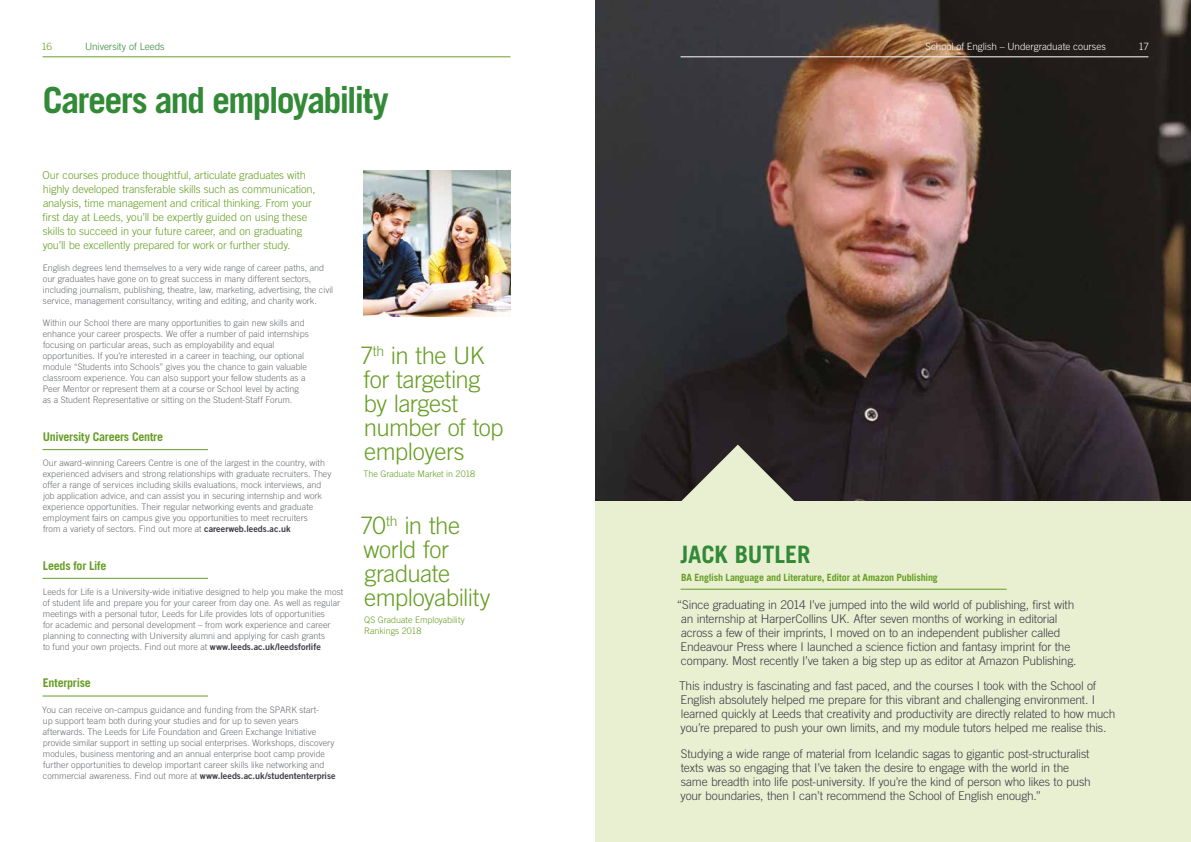
<style>
.page{position:relative;width:1191px;height:842px;background:#fff}
.page>*{position:absolute;margin:0;border:0;box-sizing:border-box;transform-origin:0 0}
.t1{font:700 36px "Trade Gothic";letter-spacing:-.05em;color:#328936}
.t2{font:300 24px/24px "Trade Gothic";letter-spacing:-.02em;color:#669e24}
.t3{font:700 24px "Trade Gothic";letter-spacing:-.01em;color:#328936}
.t4{font:300 12px/14px "Trade Gothic";letter-spacing:-.015em;color:#3b3c43}
.t5{font:700 12px "Trade Gothic";letter-spacing:-.02em;color:#669e24}
.t6{font:300 11px/14px "Trade Gothic";letter-spacing:-.01em;color:#669e24}
.t7{font:700 10px "Trade Gothic";letter-spacing:-.015em;color:#669e24}
.t8{font:300 10px "Trade Gothic";letter-spacing:-.005em;color:#fff}
.t9{font:300 10px "Trade Gothic";letter-spacing:-.005em;color:#328936}
.t10{font:300 10px "Trade Gothic";color:#669e24}
.t11{font:300 9px/11px "Trade Gothic";letter-spacing:-.005em;color:#6a6d71}
.t12{font:300 9px/11px "Trade Gothic";letter-spacing:-.005em;color:#669e24}
.s1{font-family:"Trade Gothic Bold Two";font-weight:400;color:#3b3c43}
</style>
<div class="page">
<hr style="left:43px;top:57px;width:467px;height:1px;background:#669e24">
<img style="left:595px;top:0;width:596px;height:502px">
<div style="left:595px;top:502px;width:596px;height:340px;background:#e9f0d2"></div>
<svg style="left:680px;top:445px;width:115px;height:57px"></svg>
<hr style="left:680px;top:589px;width:326px;height:1px;background:#669e24">
<hr style="left:680px;top:57px;width:468px;height:1px;background:#fff">
<hr style="left:43px;top:449px;width:165px;height:1px;background:#669e24">
<hr style="left:43px;top:578px;width:165px;height:1px;background:#669e24">
<hr style="left:43px;top:696px;width:165px;height:1px;background:#669e24">
<img style="left:364px;top:170px;width:146px;height:147px">
<p class="t10" style="left:42px;top:41px;width:12px">16</p>
<p class="t9" style="left:85px;top:41px;width:81px">University of Leeds</p>
<h1 class="t1" style="left:43px;top:78px;width:347px">Careers and employability</h1>
<p class="t6" style="left:43px;top:168px;width:274px">Our courses produce thoughtful, articulate graduates with highly developed transferable skills such as communication, analysis, time management and critical thinking. From your first day at Leeds, you’ll be expertly guided on using these skills to succeed in your future career, and on graduating you’ll be excellently prepared for work or further study.</p>
<p class="t11" style="left:43px;top:262px;width:292px">English degrees lend themselves to a very wide range of career paths, and our graduates have gone on to great success in many different sectors, including journalism, publishing, theatre, law, marketing, advertising, the civil service, management consultancy, writing and editing, and charity work.</p>
<p class="t11" style="left:43px;top:318px;width:267px">Within our School there are many opportunities to gain new skills and enhance your career prospects. We offer a number of paid internships focusing on particular areas, such as employability and equal opportunities. If you’re interested in a career in teaching, our optional module “Students into Schools” gives you the chance to gain valuable classroom experience. You can also support your fellow students as a Peer Mentor or represent them at a course or School level by acting as a Student Representative or sitting on the Student-Staff Forum.</p>
<h3 class="t5" style="left:43px;top:429px;width:122px">University Careers Centre</h3>
<p class="t11" style="left:43px;top:457px;width:290px">Our award-winning Careers Centre is one of the largest in the country, with experienced advisers and strong relationships with graduate recruiters. They offer a range of services including skills evaluations, mock interviews, and job application advice, and can assist you in securing internship and work experience opportunities. Their regular networking events and graduate employment fairs on campus give you opportunities to meet recruiters<br>from a variety of sectors. Find out more at <span class="s1">careerweb.leeds.ac.uk</span></p>
<h3 class="t5" style="left:43px;top:558px;width:65px">Leeds for Life</h3>
<p class="t11" style="left:43px;top:586px;width:302px">Leeds for Life is a University-wide initiative designed to help you make the most of student life and prepare you for your career from day one. As well as regular meetings with a personal tutor, Leeds for Life provides lots of opportunities<br>for academic and personal development – from work experience and career planning to connecting with University alumni and applying for cash grants<br>to fund your own projects. Find out more at <span class="s1">www.leeds.ac.uk/leedsforlife</span></p>
<h3 class="t5" style="left:43px;top:676px;width:49px">Enterprise</h3>
<p class="t11" style="left:42px;top:704px;width:295px">You can receive on-campus guidance and funding from the SPARK start-<br>up support team both during your studies and for up to seven years afterwards. The Leeds for Life Foundation and Green Exchange Initiative provide similar support in setting up social enterprises. Workshops, discovery modules, business mentoring and an annual enterprise boot camp provide further opportunities to develop important career skills like networking and commercial awareness. Find out more at <span class="s1">www.leeds.ac.uk/studententerprise</span></p>
<h2 class="t2" style="left:360px;top:343px;width:145px">7<sup>th</sup> in the UK for targeting by largest number of top employers</h2>
<p class="t12" style="left:363px;top:468px;width:113px">The Graduate Market in 2018</p>
<h2 class="t2" style="left:360px;top:513px;width:132px">70<sup>th</sup> in the world for graduate employability</h2>
<p class="t12" style="left:364px;top:614px;width:102px">QS Graduate Employability<br>Rankings 2018</p>
<p class="t8" style="left:925px;top:41px;width:182px">School of English – Undergraduate courses</p>
<p class="t8" style="left:1138px;top:41px;width:12px">17</p>
<h2 class="t3" style="left:680px;top:540px;width:131px">JACK BUTLER</h2>
<p class="t7" style="left:681px;top:571px;width:258px">BA English Language and Literature, Editor at Amazon Publishing</p>
<p class="t4" style="left:680px;top:597px;width:397px;text-indent:-4px">“Since graduating in 2014 I’ve jumped into the wild world of publishing, first with an internship at HarperCollins UK. After seven months of working in editorial across a few of their imprints, I moved on to an independent publisher called Endeavour Press where I launched a science fiction and fantasy imprint for the company. Most recently I’ve taken a big step up as editor at Amazon Publishing.</p>
<p class="t4" style="left:679px;top:679px;width:438px">This industry is fascinating and fast paced, and the courses I took with the School of English absolutely helped me prepare for this vibrant and challenging environment. I learned quickly at Leeds that creativity and productivity are directly related to how much you’re prepared to push your own limits, and my module tutors helped me realise this.</p>
<p class="t4" style="left:680px;top:746px;width:411px">Studying a wide range of material from Icelandic sagas to gigantic post-structuralist texts was so engaging that I’ve taken the desire to engage with the world in the same breadth into life post-university. If you’re the kind of person who likes to push your boundaries, then I can’t recommend the School of English enough.”</p>
</div>
